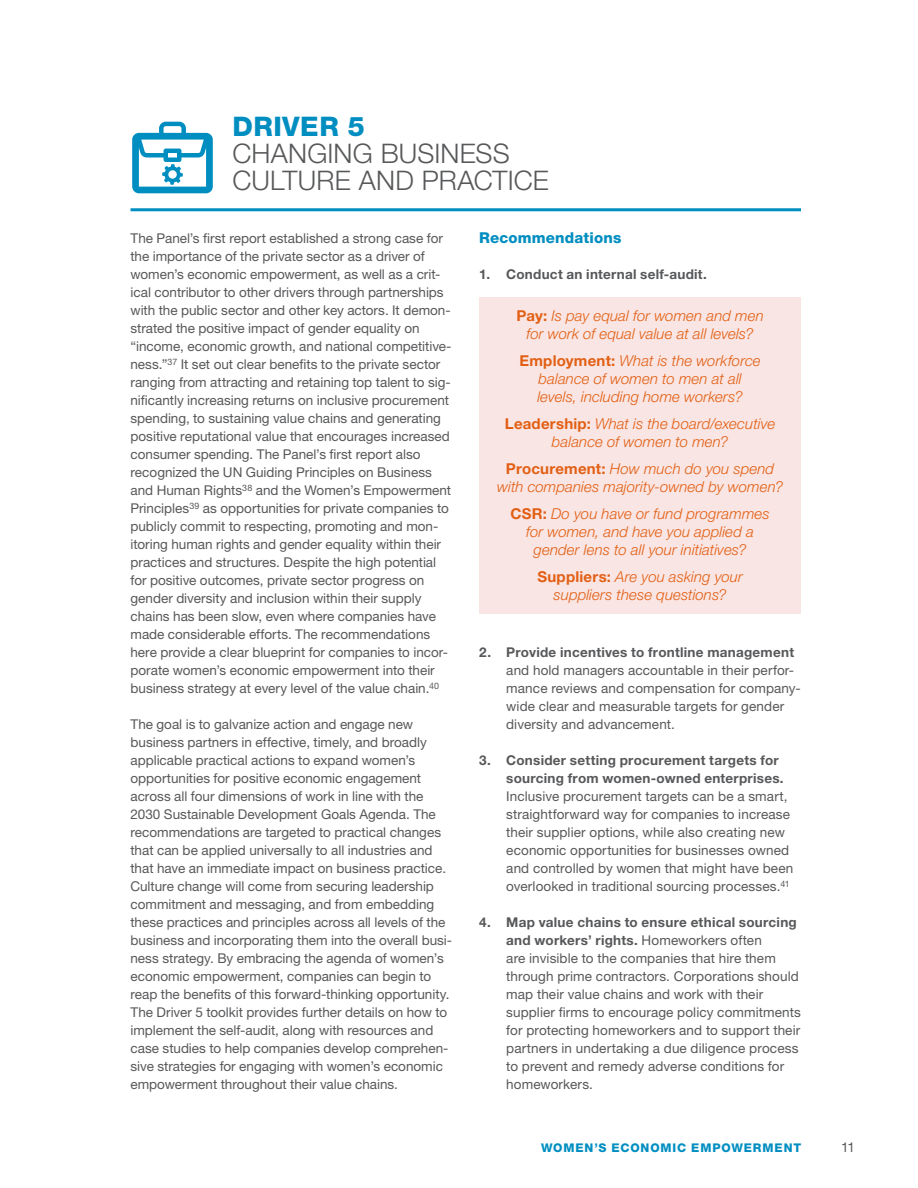
<style>
.page{position:relative;width:918px;height:1188px;background:#fff}
.page>*{position:absolute;margin:0;border:0;box-sizing:border-box;transform-origin:0 0}
.t1{font:300 27px/27px "Helvetica Neue LT Std";letter-spacing:.005em;color:#57585a}
.t2{font:800 27px "Helvetica Neue LT Std";letter-spacing:.02em;color:#008ec1}
.t3{font:italic 300 15px/18px "Helvetica Neue LT Std";letter-spacing:.005em;color:#e25f14;text-align:center}
.t4{font:800 15px "Helvetica Neue LT Std";letter-spacing:.01em;color:#008ec1}
.t5{font:13.5px/18px "Helvetica Neue LT Std";color:#57585a}
.t6{font:700 13.5px/18px "Helvetica Neue LT Std";letter-spacing:.02em;color:#57585a}
.t7{font:800 12px "Helvetica Neue LT Std";letter-spacing:.07em;color:#008ec1}
.s1{font-weight:700;font-style:normal}
.s2{font-weight:700}
</style>
<div class="page">
<hr style="left:130px;top:208px;width:671px;height:3px;background:#008ec1">
<svg style="left:132px;top:122px;width:81px;height:71px"></svg>
<div style="left:479px;top:297px;width:322px;height:317px;background:#f9e5e3"></div>
<h1 class="t2" style="left:232px;top:111px;width:134px">DRIVER 5</h1>
<h1 class="t1" style="left:232px;top:140px;width:318px">CHANGING BUSINESS<br>CULTURE AND PRACTICE</h1>
<p class="t5" style="left:130px;top:229px;width:323px">The Panel’s first report established a strong case for the importance of the private sector as a driver of women’s economic empowerment, as well as a crit&shy;ical contributor to other drivers through partnerships with the public sector and other key actors. It demon&shy;strated the positive impact of gender equality on “income, economic growth, and national competitive&shy;ness.”<sup>37</sup> It set out clear benefits to the private sector ranging from attracting and retaining top talent to sig&shy;nificantly increasing returns on inclusive procurement spending, to sustaining value chains and generating positive reputational value that encourages increased consumer spending. The Panel’s first report also recognized the UN Guiding Principles on Business and Human Rights<sup>38</sup> and the Women’s Empowerment Principles<sup>39</sup> as opportunities for private companies to publicly commit to respecting, promoting and mon&shy;itoring human rights and gender equality within their practices and structures. Despite the high potential for positive outcomes, private sector progress on gender diversity and inclusion within their supply chains has been slow, even where companies have made considerable efforts. The recommendations here provide a clear blueprint for companies to incor&shy;porate women’s economic empowerment into their business strategy at every level of the value chain.<sup>40</sup></p>
<p class="t5" style="left:130px;top:715px;width:323px">The goal is to galvanize action and engage new business partners in effective, timely, and broadly applicable practical actions to expand women’s opportunities for positive economic engagement across all four dimensions of work in line with the 2030 Sustainable Development Goals Agenda. The recommendations are targeted to practical changes that can be applied universally to all industries and that have an immediate impact on business practice.<br>Culture change will come from securing leadership commitment and messaging, and from embedding these practices and principles across all levels of the business and incorporating them into the overall busi&shy;ness strategy. By embracing the agenda of women’s economic empowerment, companies can begin to reap the benefits of this forward-thinking opportunity.<br>The Driver 5 toolkit provides further details on how to implement the self-audit, along with resources and case studies to help companies develop comprehen&shy;sive strategies for engaging with women’s economic empowerment throughout their value chains.</p>
<p class="t4" style="left:479px;top:229px;width:144px">Recommendations</p>
<p class="t6" style="left:479px;top:265px;width:229px">1. Conduct an internal self-audit.</p>
<p class="t3" style="left:516px;top:307px;width:249px"><span class="s1">Pay:</span> Is pay equal for women and men for work of equal value at all levels?</p>
<p class="t3" style="left:519px;top:352px;width:243px"><span class="s1">Employment:</span> What is the workforce balance of women to men at all levels, including home workers?</p>
<p class="t3" style="left:505px;top:415px;width:272px"><span class="s1">Leadership:</span> What is the board/executive balance of women to men?</p>
<p class="t3" style="left:497px;top:460px;width:288px"><span class="s1">Procurement:</span> How much do you spend with companies majority-owned by women?</p>
<p class="t3" style="left:511px;top:505px;width:261px"><span class="s1">CSR:</span> Do you have or fund programmes for women, and have you applied a gender lens to all your initiatives?</p>
<p class="t3" style="left:537px;top:568px;width:207px"><span class="s1">Suppliers:</span> Are you asking your suppliers these questions?</p>
<p class="t6" style="left:479px;top:643px;width:316px">2. Provide incentives to frontline management</p>
<p class="t5" style="left:506px;top:661px;width:296px">and hold managers accountable in their perfor&shy;mance reviews and compensation for company&shy;wide clear and measurable targets for gender diversity and advancement.</p>
<p class="t6" style="left:506px;top:751px;width:279px;text-indent:-27px">3. Consider setting procurement targets for sourcing from women-owned enterprises.</p>
<p class="t5" style="left:506px;top:787px;width:289px">Inclusive procurement targets can be a smart, straightforward way for companies to increase their supplier options, while also creating new economic opportunities for businesses owned and controlled by women that might have been overlooked in traditional sourcing processes.<sup>41</sup></p>
<p class="t5" style="left:506px;top:913px;width:296px;text-indent:-27px"><span class="s2">4. Map value chains to ensure ethical sourcing and workers’ rights.</span> Homeworkers often<br>are invisible to the companies that hire them through prime contractors. Corporations should map their value chains and work with their supplier firms to encourage policy commitments for protecting homeworkers and to support their partners in undertaking a due diligence process to prevent and remedy adverse conditions for homeworkers.</p>
<p class="t7" style="left:541px;top:1141px;width:262px">WOMEN’S ECONOMIC EMPOWERMENT</p>
<p class="t5" style="left:841px;top:1138px;width:15px">11</p>
</div>
